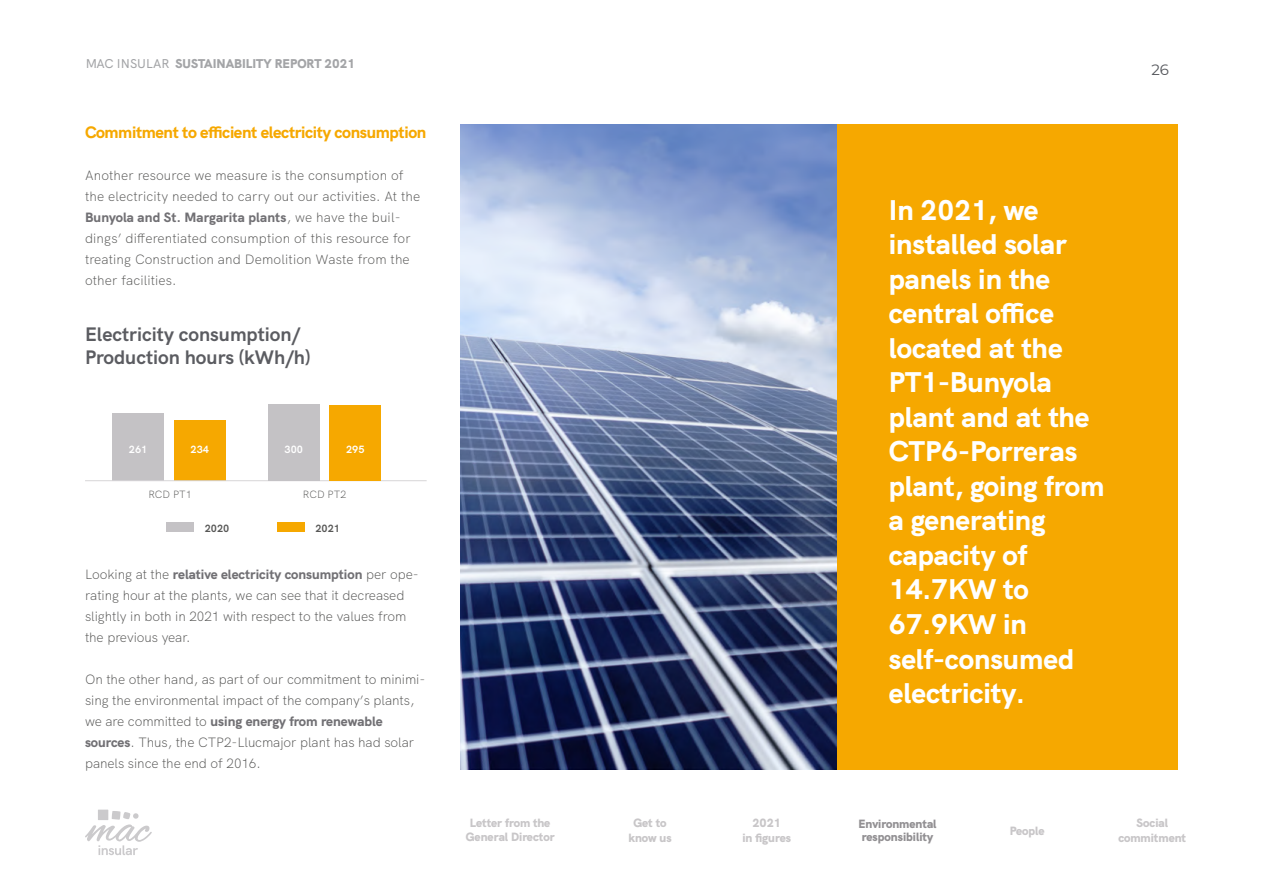
<style>
.page{position:relative;width:1263px;height:893px;background:#fff}
.page>*{position:absolute;margin:0;border:0;box-sizing:border-box;transform-origin:0 0}
.t1{font:800 28.5px/34.5px "HK Grotesk";color:#fff}
.t2{font:700 19.5px/23.4px "HK Grotesk";color:#5b5c61}
.t3{font:800 16.5px "HK Grotesk";letter-spacing:-.02em;color:#f6a800}
.t4{font:15px "Montserrat";color:#54565b}
.t5{font:300 13.5px/21px "HK Grotesk";letter-spacing:-.005em;color:#575756}
.t6{font:900 12.75px "HK Grotesk";color:#54565b}
.t7{font:900 12px/14.4px "HK Grotesk";color:#c8c6c8;text-align:center}
.t8{font:900 12px/13.5px "HK Grotesk";color:#929093}
.t9{font:300 10.5px "HK Grotesk";color:#575756}
.t10{font:700 10.5px "HK Grotesk";color:#fff}
.t11{font:700 10.5px "HK Grotesk";color:#575756}
.s1{font-weight:500}
.s2{font-weight:800;color:#717074}
</style>
<div class="page">
<svg style="left:85px;top:810px;width:67px;height:45px"></svg>
<div style="left:166px;top:522px;width:28px;height:9px;background:#c4c2c5"></div>
<div style="left:277px;top:522px;width:28px;height:10px;background:#f6a800"></div>
<div style="left:113px;top:414px;width:51px;height:67px;background:#c4c2c5"></div>
<div style="left:174px;top:420px;width:51px;height:61px;background:#f6a800"></div>
<hr style="left:85px;top:480px;width:342px;height:1px;background:#d7d5d7">
<div style="left:268px;top:404px;width:51px;height:77px;background:#c4c2c5"></div>
<div style="left:330px;top:406px;width:51px;height:75px;background:#f6a800"></div>
<div style="left:836px;top:124px;width:342px;height:646px;background:#f6a800"></div>
<img style="left:461px;top:124px;width:375px;height:646px">
<p class="t6" style="left:85px;top:54px;width:272px"><span class="s1">MAC INSULAR</span> SUSTAINABILITY REPORT 2021</p>
<p class="t3" style="left:85px;top:119px;width:343px">Commitment to efficient electricity consumption</p>
<p class="t5" style="left:85px;top:164px;width:337px">Another resource we measure is the consumption of the electricity needed to carry out our activities. At the <span class="s2">Bunyola and St. Margarita plants</span>, we have the buil&shy;dings’ differentiated consumption of this resource for treating Construction and Demolition Waste from the other facilities.</p>
<h2 class="t2" style="left:85px;top:321px;width:227px">Electricity consumption/<br>Production hours (kWh/h)</h2>
<p class="t10" style="left:129px;top:441px;width:20px">261</p>
<p class="t10" style="left:191px;top:441px;width:20px">234</p>
<p class="t9" style="left:148px;top:486px;width:45px">RCD PT1</p>
<p class="t10" style="left:285px;top:441px;width:20px">300</p>
<p class="t10" style="left:346px;top:441px;width:20px">295</p>
<p class="t9" style="left:303px;top:486px;width:45px">RCD PT2</p>
<p class="t11" style="left:205px;top:520px;width:26px">2020</p>
<p class="t11" style="left:315px;top:520px;width:26px">2021</p>
<p class="t5" style="left:85px;top:563px;width:335px">Looking at the <span class="s2">relative electricity consumption</span> per ope&shy;rating hour at the plants, we can see that it decreased slightly in both in 2021 with respect to the values from the previous year.</p>
<p class="t5" style="left:85px;top:668px;width:342px">On the other hand, as part of our commitment to minimi&shy;sing the environmental impact of the company’s plants, we are committed to <span class="s2">using energy from renewable sources</span>. Thus, the CTP2-Llucmajor plant has had solar panels since the end of 2016.</p>
<p class="t4" style="left:1152px;top:59px;width:19px">26</p>
<h1 class="t1" style="left:889px;top:190px;width:217px">In 2021, we installed solar panels in the central office located at the<br>PT1-Bunyola plant and at the<br>CTP6-Porreras plant, going from a generating capacity of<br>14.7KW to<br>67.9KW in self-consumed electricity.</h1>
<p class="t7" style="left:466px;top:815px;width:90px">Letter from the<br>General Director</p>
<p class="t8" style="left:858px;top:816px;width:80px">Environmental responsibility</p>
<p class="t7" style="left:1118px;top:815px;width:69px">Social commitment</p>
<p class="t7" style="left:628px;top:815px;width:45px">Get to know us</p>
<p class="t7" style="left:742px;top:815px;width:50px">2021<br>in figures</p>
<p class="t7" style="left:1010px;top:822px;width:36px">People</p>
</div>
